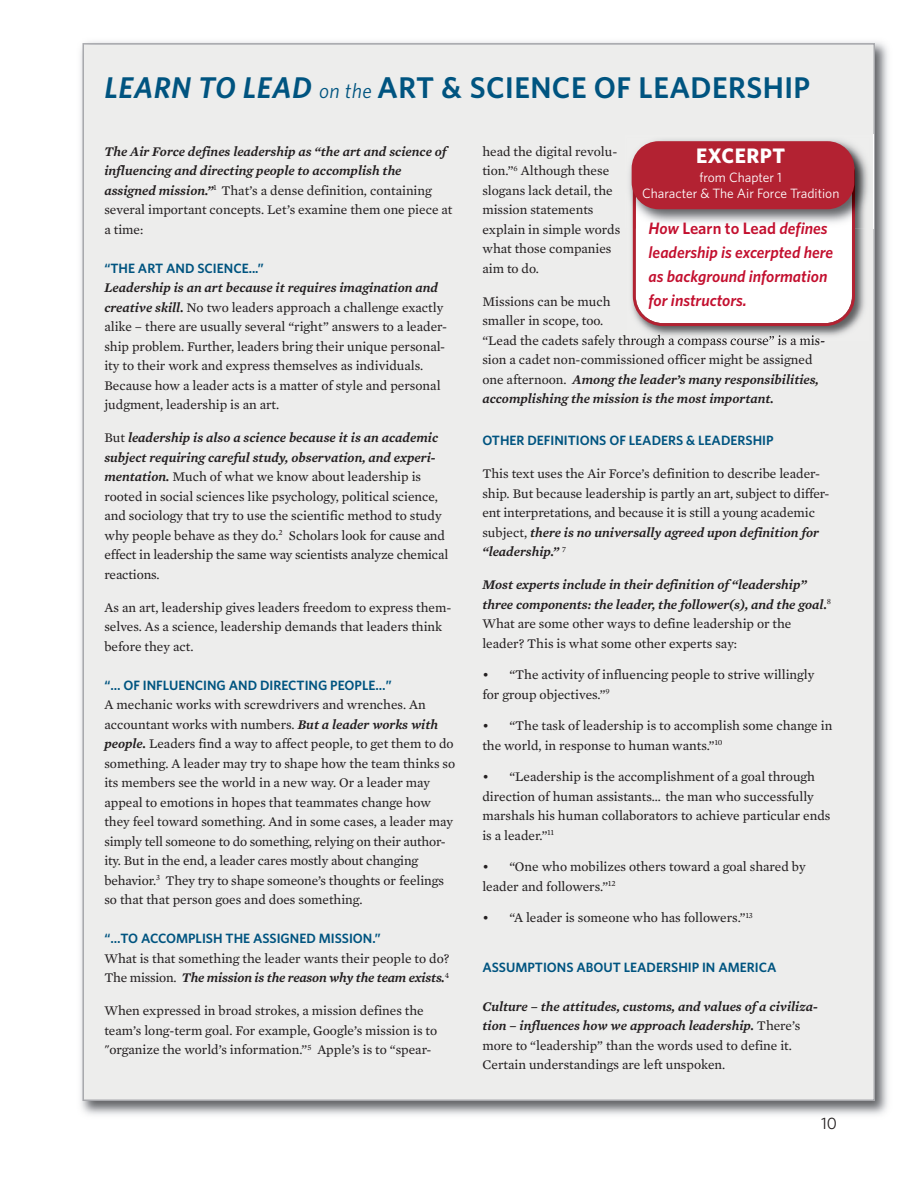
<style>
.page{position:relative;width:918px;height:1188px;background:#fff}
.page>*{position:absolute;margin:0;border:0;box-sizing:border-box;transform-origin:0 0}
.t1{font:600 30px "Whitney";letter-spacing:.015em;color:#005480}
.t2{font:700 21px "Whitney";letter-spacing:.025em;color:#fff}
.t3{font:italic 600 16.5px/24px "Whitney";color:#c3102f}
.t4{font:16.5px "Whitney";color:#231f20}
.t5{font:13.5px/19.5px "Mercury Text G2";color:#231f20}
.t6{font:italic 600 13.5px/19.5px "Mercury Text G2";color:#231f20}
.t7{font:600 13.5px "Whitney";color:#005480}
.t8{font:13.5px/16.2px "Whitney";color:#fff;text-align:center}
.s1{font-style:italic}
.s2{font-weight:400;font-style:italic;font-size:21px}
.s3{font-weight:400;font-style:normal}
.s4{font-weight:600;font-style:italic}
.s5{font-style:normal}
</style>
<div class="page">
<img style="left:80px;top:41px;width:808px;height:1074px">
<div style="left:84px;top:45px;width:789px;height:1055px;background:#ededec"></div>
<img style="left:627px;top:229px;width:238px;height:113px">
<svg style="left:633px;top:229px;width:222px;height:97px;background:#f9f1f2"></svg>
<img style="left:873px;top:134px;width:1px;height:95px">
<img style="left:629px;top:139px;width:239px;height:90px">
<img style="left:633px;top:144px;width:222px;height:85px">
<div style="left:632px;top:141px;width:222px;height:68px;background:#b32232;border-radius:27px"></div>
<h1 class="t1" style="left:104px;top:70px;width:707px"><span class="s1">LEARN TO LEAD</span> <span class="s2">on the</span> ART &amp; SCIENCE OF LEADERSHIP</h1>
<p class="t6" style="left:104px;top:141px;width:350px">The Air Force defines leadership as “the art and science of influencing and directing people to accomplish the assigned mission.”<sup>1</sup> <span class="s3">That’s a dense definition, containing several important concepts. Let’s examine them one piece at a time:</span></p>
<p class="t7" style="left:104px;top:260px;width:161px">“THE ART AND SCIENCE...”</p>
<p class="t5" style="left:104px;top:278px;width:344px"><span class="s4">Leadership is an art because it requires imagination and creative skill.</span> No two leaders approach a challenge exactly alike – there are usually several “right” answers to a leader&shy;ship problem. Further, leaders bring their unique personal&shy;ity to their work and express themselves as individuals.<br>Because how a leader acts is a matter of style and personal judgment, leadership is an art.</p>
<p class="t5" style="left:104px;top:428px;width:345px">But <span class="s4">leadership is also a science because it is an academic subject requiring careful study, observation, and experi&shy;mentation.</span> Much of what we know about leadership is rooted in social sciences like psychology, political science, and sociology that try to use the scientific method to study why people behave as they do.<sup>2</sup> Scholars look for cause and effect in leadership the same way scientists analyze chemical reactions.</p>
<p class="t5" style="left:104px;top:597px;width:348px">As an art, leadership gives leaders freedom to express them&shy;selves. As a science, leadership demands that leaders think before they act.</p>
<p class="t7" style="left:104px;top:677px;width:289px">“… OF INFLUENCING AND DIRECTING PEOPLE…”</p>
<p class="t5" style="left:104px;top:695px;width:352px">A mechanic works with screwdrivers and wrenches. An accountant works with numbers. <span class="s4">But a leader works with people.</span> Leaders find a way to affect people, to get them to do something. A leader may try to shape how the team thinks so its members see the world in a new way. Or a leader may appeal to emotions in hopes that teammates change how they feel toward something. And in some cases, a leader may simply tell someone to do something, relying on their author&shy;ity. But in the end, a leader cares mostly about changing behavior.<sup>3</sup> They try to shape someone’s thoughts or feelings so that that person goes and does something.</p>
<p class="t7" style="left:104px;top:931px;width:278px">“…TO ACCOMPLISH THE ASSIGNED MISSION.”</p>
<p class="t5" style="left:104px;top:948px;width:346px">What is that something the leader wants their people to do?<br>The mission. <span class="s4">The mission is the reason why the team exists.</span><sup>4</sup></p>
<p class="t5" style="left:104px;top:1001px;width:334px">When expressed in broad strokes, a mission defines the team’s long-term goal. For example, Google’s mission is to "organize the world’s information.”<sup>5</sup> Apple’s is to “spear-</p>
<p class="t5" style="left:482px;top:141px;width:139px">head the digital revolu&shy;tion.”<sup>6</sup> Although these slogans lack detail, the mission statements explain in simple words what those companies aim to do.</p>
<p class="t5" style="left:482px;top:291px;width:344px">Missions can be much<br>smaller in scope, too.<br>“Lead the cadets safely through a compass course” is a mis&shy;sion a cadet non-commissioned officer might be assigned one afternoon. <span class="s4">Among the leader’s many responsibilities, accomplishing the mission is the most important.</span></p>
<p class="t7" style="left:482px;top:433px;width:293px">OTHER DEFINITIONS OF LEADERS &amp; LEADERSHIP</p>
<p class="t5" style="left:482px;top:464px;width:349px">This text uses the Air Force’s definition to describe leader&shy;ship. But because leadership is partly an art, subject to differ&shy;ent interpretations, and because it is still a young academic subject, <span class="s4">there is no universally agreed upon definition for “leadership.”</span> <sup>7</sup></p>
<p class="t6" style="left:482px;top:575px;width:350px">Most experts include in their definition of “leadership” three components: the leader, the follower(s), and the goal.<sup>8<br></sup><span class="s3">What are some other ways to define leadership or the leader? This is what some other experts say:</span></p>
<p class="t5" style="left:482px;top:665px;width:334px">• “The activity of influencing people to strive willingly for group objectives.”<sup>9</sup></p>
<p class="t5" style="left:482px;top:716px;width:351px">• “The task of leadership is to accomplish some change in the world, in response to human wants.”<sup>10</sup></p>
<p class="t5" style="left:482px;top:767px;width:350px">• “Leadership is the accomplishment of a goal through direction of human assistants… the man who successfully marshals his human collaborators to achieve particular ends is a leader.”<sup>11</sup></p>
<p class="t5" style="left:482px;top:857px;width:325px">• “One who mobilizes others toward a goal shared by leader and followers.”<sup>12</sup></p>
<p class="t5" style="left:482px;top:908px;width:272px">• “A leader is someone who has followers.”<sup>13</sup></p>
<p class="t7" style="left:482px;top:959px;width:296px">ASSUMPTIONS ABOUT LEADERSHIP IN AMERICA</p>
<p class="t6" style="left:482px;top:996px;width:337px">Culture – the attitudes, customs, and values of a civiliza&shy;tion – influences how we approach leadership. <span class="s3">There’s more to “leadership” than the words used to define it.<br>Certain understandings are left unspoken.</span></p>
<h2 class="t2" style="left:696px;top:143px;width:91px">EXCERPT</h2>
<p class="t8" style="left:642px;top:169px;width:199px">from Chapter 1<br>Character &amp; The Air Force Tradition</p>
<p class="t3" style="left:649px;top:217px;width:186px">How <span class="s5">Learn to Lead</span> defines leadership is excerpted here as background information for instructors.</p>
<p class="t4" style="left:821px;top:1114px;width:18px">10</p>
</div>
